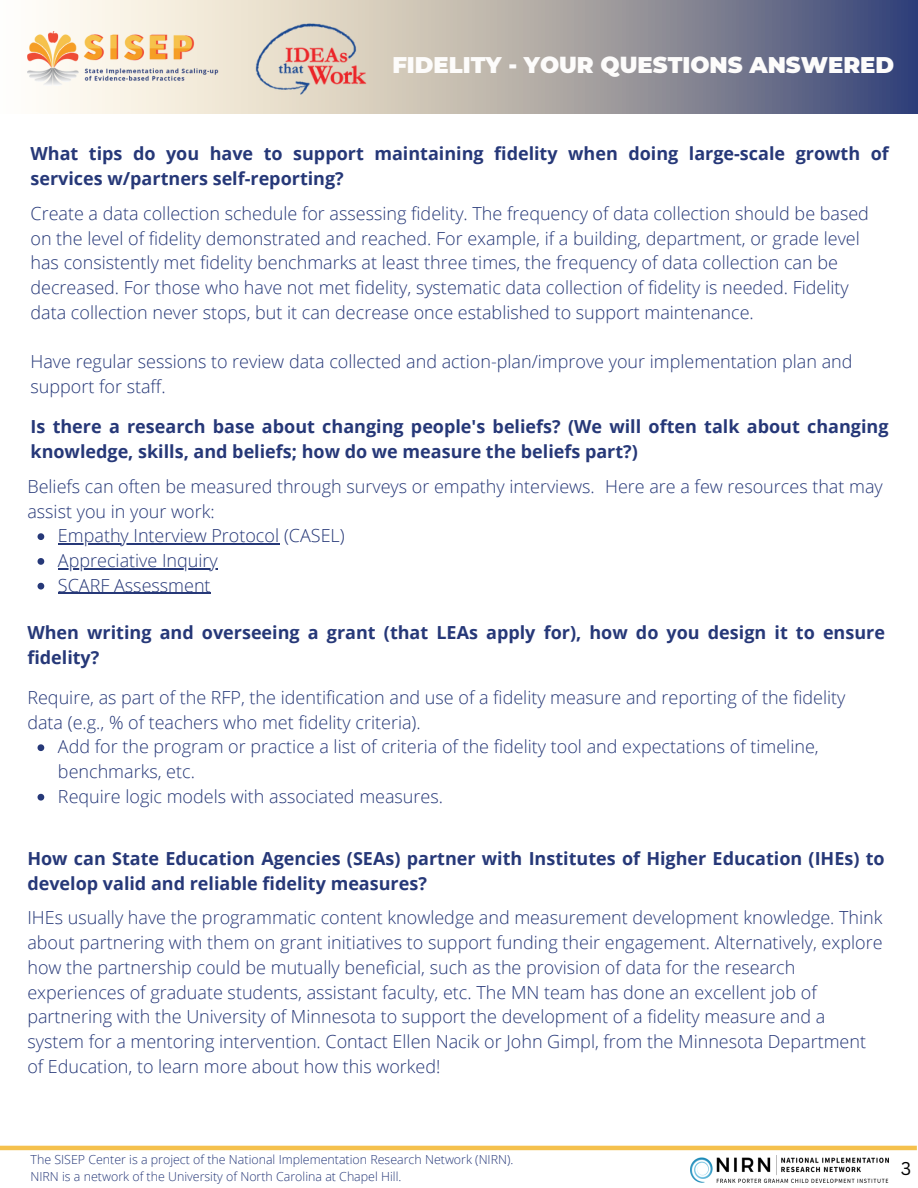
<style>
.page{position:relative;width:918px;height:1188px;background:#fff}
.page>*{position:absolute;margin:0;border:0;box-sizing:border-box;transform-origin:0 0}
.t1{font:900 22.65px "Montserrat";color:#fdfcfb}
.t2{font:300 18px/24.8px "Open Sans";color:#263878}
.t3{font:700 18px/24.8px "Open Sans";color:#263878}
.t4{font:18px "Canva Sans";color:#000}
.t5{font:300 12.45px/16.6px "Open Sans";color:#263878}
</style>
<div class="page">
<svg style="left:43px;top:0;width:875px;height:114px;background:#a5a3a8"></svg>
<img style="left:27px;top:31px;width:194px;height:54px">
<img style="left:253px;top:21px;width:116px;height:75px">
<img style="left:691px;top:1155px;width:198px;height:27px">
<hr style="left:0;top:1146px;width:917px;height:4px;background:#f5c14d">
<svg style="left:38px;top:533px;width:6px;height:7px"></svg>
<hr style="left:58px;top:543px;width:221px;height:2px;background:#263878">
<svg style="left:38px;top:558px;width:6px;height:7px"></svg>
<hr style="left:58px;top:568px;width:160px;height:1px;background:#263878">
<svg style="left:38px;top:583px;width:6px;height:7px"></svg>
<hr style="left:58px;top:593px;width:153px;height:1px;background:#263878">
<svg style="left:38px;top:744px;width:6px;height:7px"></svg>
<svg style="left:38px;top:794px;width:6px;height:7px"></svg>
<p class="t1" style="left:392px;top:51px;width:503px">FIDELITY - YOUR QUESTIONS ANSWERED</p>
<p class="t3" style="left:31px;top:141px;width:860px">What tips do you have to support maintaining fidelity when doing large-scale growth of services w/partners self-reporting?</p>
<p class="t2" style="left:31px;top:201px;width:840px">Create a data collection schedule for assessing fidelity. The frequency of data collection should be based on the level of fidelity demonstrated and reached. For example, if a building, department, or grade level has consistently met fidelity benchmarks at least three times, the frequency of data collection can be decreased. For those who have not met fidelity, systematic data collection of fidelity is needed. Fidelity data collection never stops, but it can decrease once established to support maintenance.</p>
<p class="t2" style="left:31px;top:349px;width:824px">Have regular sessions to review data collected and action-plan/improve your implementation plan and support for staff.</p>
<p class="t3" style="left:31px;top:414px;width:859px">Is there a research base about changing people's beliefs? (We will often talk about changing knowledge, skills, and beliefs; how do we measure the beliefs part?)</p>
<p class="t2" style="left:27px;top:473px;width:857px">Beliefs can often be measured through surveys or empathy interviews. Here are a few resources that may assist you in your work:</p>
<p class="t2" style="left:58px;top:523px;width:288px">Empathy Interview Protocol (CASEL)<br>Appreciative Inquiry<br>SCARF Assessment</p>
<p class="t3" style="left:27px;top:619px;width:859px">When writing and overseeing a grant (that LEAs apply for), how do you design it to ensure fidelity?</p>
<p class="t2" style="left:27px;top:684px;width:820px">Require, as part of the RFP, the identification and use of a fidelity measure and reporting of the fidelity data (e.g., % of teachers who met fidelity criteria).</p>
<p class="t2" style="left:58px;top:734px;width:762px">Add for the program or practice a list of criteria of the fidelity tool and expectations of timeline, benchmarks, etc.<br>Require logic models with associated measures.</p>
<p class="t3" style="left:27px;top:846px;width:859px">How can State Education Agencies (SEAs) partner with Institutes of Higher Education (IHEs) to develop valid and reliable fidelity measures?</p>
<p class="t2" style="left:27px;top:905px;width:857px">IHEs usually have the programmatic content knowledge and measurement development knowledge. Think about partnering with them on grant initiatives to support funding their engagement. Alternatively, explore how the partnership could be mutually beneficial, such as the provision of data for the research experiences of graduate students, assistant faculty, etc. The MN team has done an excellent job of partnering with the University of Minnesota to support the development of a fidelity measure and a system for a mentoring intervention. Contact Ellen Nacik or John Gimpl, from the Minnesota Department of Education, to learn more about how this worked!</p>
<p class="t5" style="left:31px;top:1151px;width:484px">The SISEP Center is a project of the National Implementation Research Network (NIRN).<br>NIRN is a network of the University of North Carolina at Chapel Hill.</p>
<p class="t4" style="left:901px;top:1156px;width:12px">3</p>
</div>
